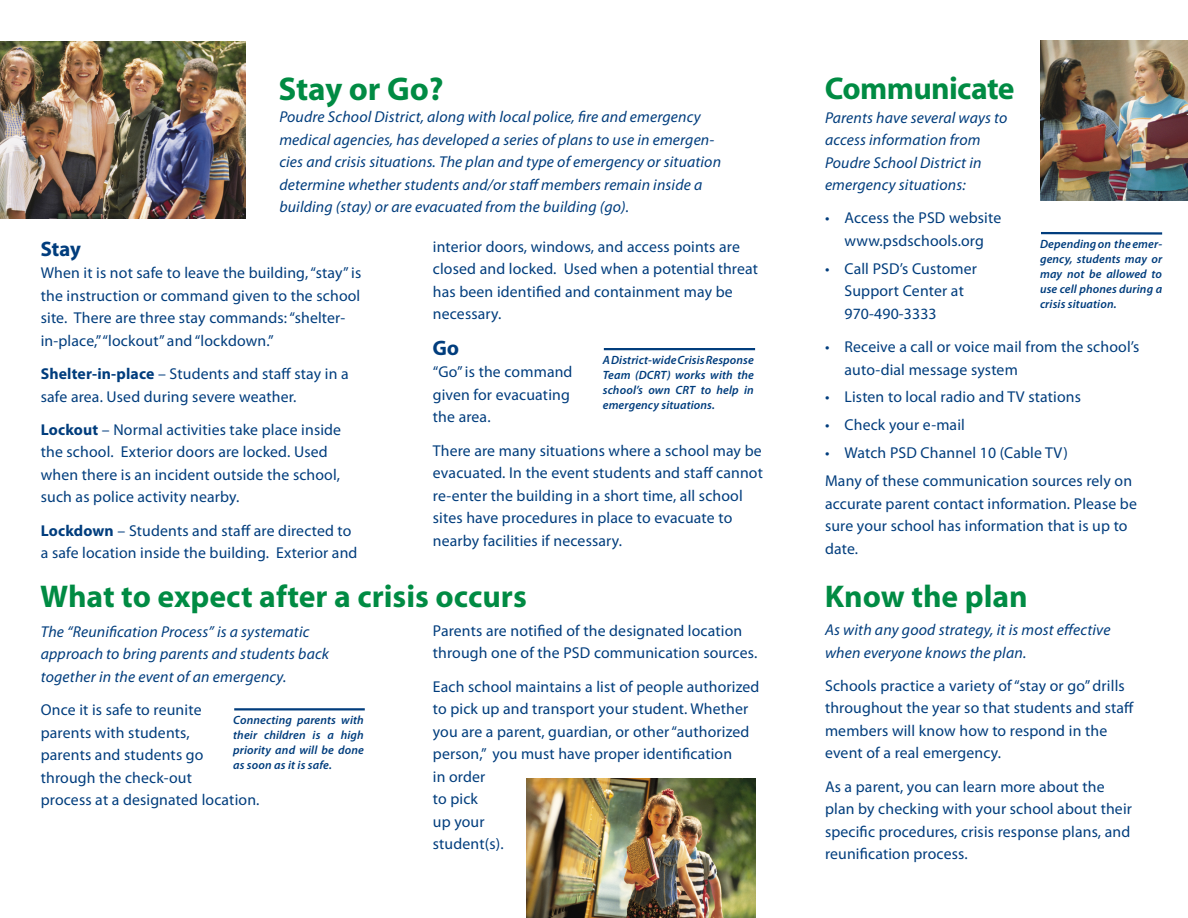
<style>
.page{position:relative;width:1188px;height:918px;background:#fff}
.page>*{position:absolute;margin:0;border:0;box-sizing:border-box;transform-origin:0 0}
.Crisis_Head_1a{font:33px "Myriad Headline";letter-spacing:.015em;color:#008b43}
.Crisis_Head_1a-2{font:31.5px "Myriad Headline";letter-spacing:.02em;color:#008b43}
.Crisis_Head_1a-3{font:31.5px "Myriad Headline";color:#008b43}
.Crisis_Head1{font:21px "Myriad Headline";letter-spacing:.01em;color:#013d7d}
.Crisis_TEXT{font:15.75px/22.5px "Myriad Pro";letter-spacing:.01em;color:#013d7d}
.Crisis_TEXT-2{font:italic 15.75px/22.5px "Myriad Pro";letter-spacing:.01em;color:#013d7d}
.Crisis_TEXT_bullet{font:15.75px/22.5px "Myriad Pro";letter-spacing:.01em;color:#013d7d}
.Crisis_TEXT-3{font:italic 600 12px/15px "Myriad Pro";letter-spacing:.01em;color:#013d7d;text-align:justify}
.s1{font-weight:700}
</style>
<div class="page">
<img style="left:0;top:41px;width:245px;height:177px">
<img style="left:1040px;top:40px;width:148px;height:160px">
<img style="left:526px;top:778px;width:230px;height:140px">
<hr style="left:234px;top:708px;width:131px;height:2px;background:#013d7d">
<hr style="left:1041px;top:232px;width:121px;height:3px;background:#013d7d">
<hr style="left:604px;top:348px;width:151px;height:2px;background:#013d7d">
<p class="Crisis_Head_1a" style="left:279px;top:72px;width:166px">Stay or Go?</p>
<p class="Crisis_Head_1a-3" style="left:825px;top:73px;width:191px">Communicate</p>
<p class="Crisis_TEXT-2" style="left:279px;top:106px;width:443px">Poudre School District, along with local police, fire and emergency medical agencies, has developed a series of plans to use in emergen&shy;cies and crisis situations. The plan and type of emergency or situation determine whether students and/or staff members remain inside a building (stay) or are evacuated from the building (go).</p>
<p class="Crisis_Head1" style="left:41px;top:238px;width:41px">Stay</p>
<p class="Crisis_TEXT" style="left:41px;top:261px;width:322px">When it is not safe to leave the building, “stay” is the instruction or command given to the school site. There are three stay commands: “shelter&shy;in-place,” “lockout” and “lockdown.”</p>
<p class="Crisis_TEXT" style="left:41px;top:362px;width:309px"><span class="s1">Shelter-in-place</span> – Students and staff stay in a safe area. Used during severe weather.</p>
<p class="Crisis_TEXT" style="left:41px;top:418px;width:302px"><span class="s1">Lockout</span> – Normal activities take place inside the school. Exterior doors are locked. Used when there is an incident outside the school, such as police activity nearby.</p>
<p class="Crisis_TEXT" style="left:41px;top:519px;width:318px"><span class="s1">Lockdown</span> – Students and staff are directed to a safe location inside the building. Exterior and</p>
<p class="Crisis_TEXT" style="left:433px;top:235px;width:327px">interior doors, windows, and access points are closed and locked. Used when a potential threat has been identified and containment may be necessary.</p>
<p class="Crisis_Head1" style="left:433px;top:337px;width:28px">Go</p>
<p class="Crisis_TEXT" style="left:433px;top:360px;width:141px">“Go” is the command given for evacuating the area.</p>
<p class="Crisis_TEXT" style="left:433px;top:439px;width:332px">There are many situations where a school may be evacuated. In the event students and staff cannot re-enter the building in a short time, all school sites have procedures in place to evacuate to nearby facilities if necessary.</p>
<p class="Crisis_TEXT-3" style="left:603px;top:352px;width:153px">A District-wide Crisis Response Team (DCRT) works with the school’s own CRT to help in emergency situations.</p>
<p class="Crisis_TEXT-2" style="left:825px;top:106px;width:184px">Parents have several ways to access information from<br>Poudre School District in emergency situations:</p>
<p class="Crisis_TEXT_bullet" style="left:825px;top:207px;width:178px;text-align:center">• Access the PSD website www.psdschools.org</p>
<p class="Crisis_TEXT_bullet" style="left:845px;top:257px;width:134px;text-indent:-20px">• Call PSD’s Customer<br>Support Center at<br>970-490-3333</p>
<p class="Crisis_TEXT_bullet" style="left:845px;top:335px;width:296px;text-indent:-20px">• Receive a call or voice mail from the school’s auto-dial message system</p>
<p class="Crisis_TEXT_bullet" style="left:825px;top:386px;width:258px">• Listen to local radio and TV stations</p>
<p class="Crisis_TEXT_bullet" style="left:825px;top:414px;width:141px">• Check your e-mail</p>
<p class="Crisis_TEXT_bullet" style="left:825px;top:442px;width:244px">• Watch PSD Channel 10 (Cable TV)</p>
<p class="Crisis_TEXT" style="left:825px;top:469px;width:313px">Many of these communication sources rely on accurate parent contact information. Please be sure your school has information that is up to date.</p>
<p class="Crisis_TEXT-3" style="left:1040px;top:236px;width:124px">Depending on the emer&shy;gency, students may or may not be allowed to use cell phones during a crisis situation.</p>
<p class="Crisis_Head_1a-2" style="left:40px;top:580px;width:488px">What to expect after a crisis occurs</p>
<p class="Crisis_Head_1a-2" style="left:825px;top:580px;width:204px">Know the plan</p>
<p class="Crisis_TEXT-2" style="left:825px;top:618px;width:287px">As with any good strategy, it is most effective when everyone knows the plan.</p>
<p class="Crisis_TEXT" style="left:825px;top:674px;width:311px">Schools practice a variety of “stay or go” drills throughout the year so that students and staff members will know how to respond in the event of a real emergency.</p>
<p class="Crisis_TEXT" style="left:825px;top:775px;width:308px">As a parent, you can learn more about the plan by checking with your school about their specific procedures, crisis response plans, and reunification process.</p>
<p class="Crisis_TEXT" style="left:433px;top:619px;width:326px">Parents are notified of the designated location through one of the PSD communication sources.</p>
<p class="Crisis_TEXT" style="left:433px;top:675px;width:328px">Each school maintains a list of people authorized to pick up and transport your student. Whether you are a parent, guardian, or other “authorized person,” you must have proper identification<br>in order<br>to pick<br>up your<br>student(s).</p>
<p class="Crisis_TEXT-2" style="left:41px;top:620px;width:290px">The “Reunification Process” is a systematic approach to bring parents and students back together in the event of an emergency.</p>
<p class="Crisis_TEXT" style="left:41px;top:698px;width:220px">Once it is safe to reunite<br>parents with students,<br>parents and students go through the check-out<br>process at a designated location.</p>
<p class="Crisis_TEXT-3" style="left:233px;top:712px;width:132px">Connecting parents with their children is a high priority and will be done as soon as it is safe.</p>
</div>
